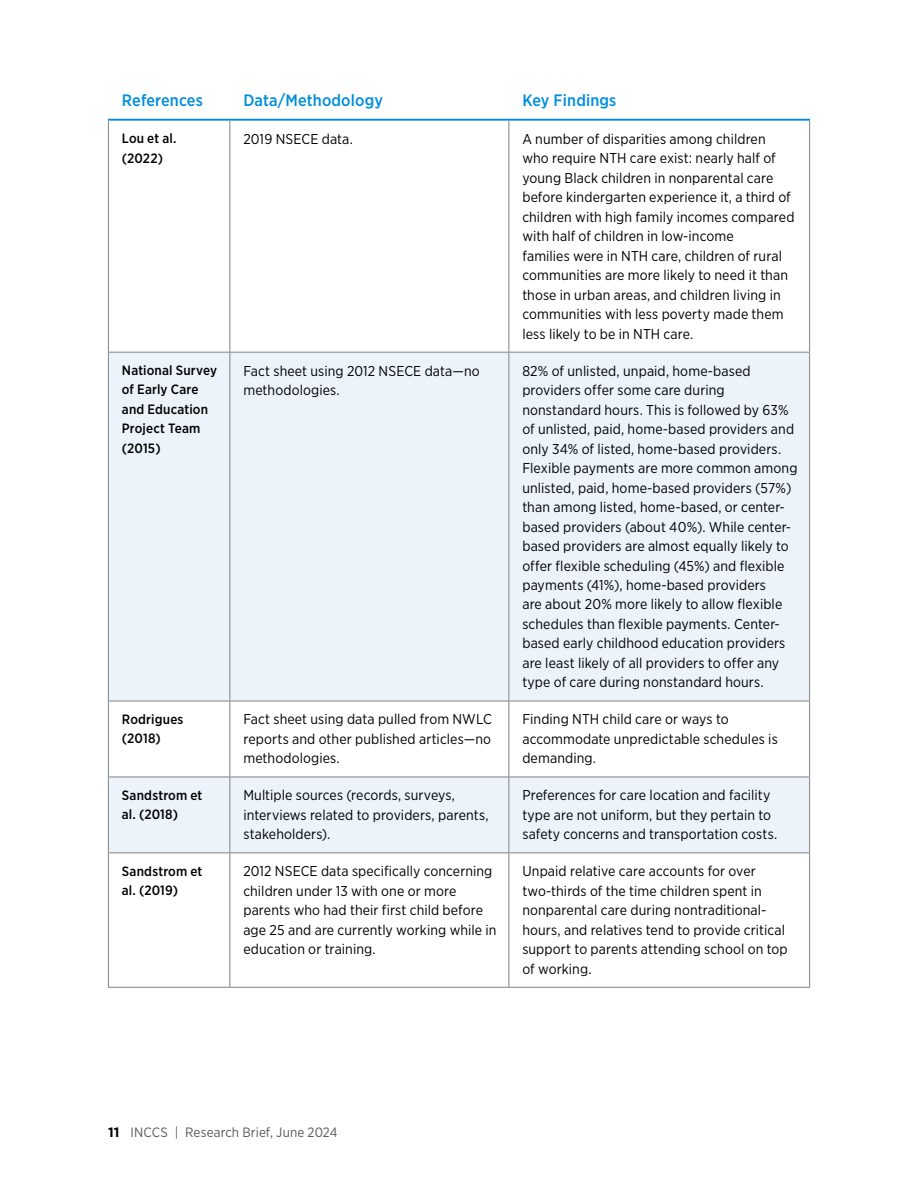
<style>
.page{position:relative;width:918px;height:1188px;background:#fff}
.page>*{position:absolute;margin:0;border:0;box-sizing:border-box;transform-origin:0 0}
.t1{font:500 16.5px "Gotham Narrow";letter-spacing:.01em;color:#008edc}
.t2{font:14.25px/19.5px "Gotham Narrow";letter-spacing:.005em;color:#000}
.t3{font:500 13.5px/19.5px "Gotham Narrow";letter-spacing:.015em;color:#000}
.t4{font:13.5px "Gotham Narrow";letter-spacing:.01em;color:#58595b}
.s1{font-family:"Gotham";font-weight:700;color:#000}
</style>
<div class="page">
<svg style="left:109px;top:353px;width:700px;height:499px;background:#eef4fa"></svg>
<hr style="left:108px;top:121px;width:1px;height:231px;background:#808285">
<hr style="left:230px;top:121px;width:1px;height:231px;background:#808285">
<hr style="left:508px;top:121px;width:1px;height:231px;background:#808285">
<hr style="left:809px;top:121px;width:1px;height:231px;background:#808285">
<hr style="left:108px;top:352px;width:122px;height:1px;background:#808285">
<hr style="left:108px;top:353px;width:1px;height:348px;background:#808285">
<hr style="left:230px;top:352px;width:279px;height:1px;background:#808285">
<hr style="left:230px;top:353px;width:1px;height:348px;background:#808285">
<hr style="left:509px;top:352px;width:301px;height:1px;background:#808285">
<hr style="left:508px;top:353px;width:1px;height:348px;background:#808285">
<hr style="left:809px;top:353px;width:1px;height:348px;background:#808285">
<hr style="left:108px;top:701px;width:122px;height:1px;background:#808285">
<hr style="left:108px;top:701px;width:1px;height:76px;background:#808285">
<hr style="left:230px;top:701px;width:279px;height:1px;background:#808285">
<hr style="left:230px;top:701px;width:1px;height:76px;background:#808285">
<hr style="left:509px;top:701px;width:301px;height:1px;background:#808285">
<hr style="left:508px;top:701px;width:1px;height:76px;background:#808285">
<hr style="left:809px;top:701px;width:1px;height:76px;background:#808285">
<hr style="left:108px;top:777px;width:122px;height:1px;background:#808285">
<hr style="left:108px;top:777px;width:1px;height:75px;background:#808285">
<hr style="left:230px;top:777px;width:279px;height:1px;background:#808285">
<hr style="left:230px;top:777px;width:1px;height:75px;background:#808285">
<hr style="left:509px;top:777px;width:301px;height:1px;background:#808285">
<hr style="left:508px;top:777px;width:1px;height:75px;background:#808285">
<hr style="left:809px;top:777px;width:1px;height:75px;background:#808285">
<hr style="left:108px;top:852px;width:122px;height:1px;background:#808285">
<hr style="left:108px;top:853px;width:1px;height:134px;background:#808285">
<hr style="left:230px;top:852px;width:279px;height:1px;background:#808285">
<hr style="left:230px;top:853px;width:1px;height:134px;background:#808285">
<hr style="left:509px;top:852px;width:301px;height:1px;background:#808285">
<hr style="left:508px;top:853px;width:1px;height:134px;background:#808285">
<hr style="left:809px;top:853px;width:1px;height:134px;background:#808285">
<hr style="left:108px;top:987px;width:122px;height:1px;background:#808285">
<hr style="left:230px;top:987px;width:279px;height:1px;background:#808285">
<hr style="left:509px;top:987px;width:301px;height:1px;background:#808285">
<hr style="left:108px;top:119px;width:122px;height:2px;background:#008edc">
<hr style="left:230px;top:119px;width:279px;height:2px;background:#008edc">
<hr style="left:509px;top:119px;width:301px;height:2px;background:#008edc">
<p class="t1" style="left:122px;top:90px;width:83px">References</p>
<p class="t1" style="left:243px;top:90px;width:141px">Data/Methodology</p>
<p class="t1" style="left:522px;top:90px;width:96px">Key Findings</p>
<p class="t3" style="left:122px;top:128px;width:56px">Lou et al. (2022)</p>
<p class="t2" style="left:243px;top:129px;width:111px">2019 NSECE data.</p>
<p class="t2" style="left:522px;top:129px;width:274px">A number of disparities among children who require NTH care exist: nearly half of young Black children in nonparental care before kindergarten experience it, a third of children with high family incomes compared with half of children in low-income<br>families were in NTH care, children of rural communities are more likely to need it than those in urban areas, and children living in communities with less poverty made them less likely to be in NTH care.</p>
<p class="t3" style="left:122px;top:360px;width:97px">National Survey of Early Care and Education<br>Project Team (2015)</p>
<p class="t2" style="left:243px;top:361px;width:238px">Fact sheet using 2012 NSECE data—no methodologies.</p>
<p class="t2" style="left:522px;top:361px;width:277px">82% of unlisted, unpaid, home-based providers offer some care during nonstandard hours. This is followed by 63% of unlisted, paid, home-based providers and only 34% of listed, home-based providers.<br>Flexible payments are more common among unlisted, paid, home-based providers (57%) than among listed, home-based, or center&shy;based providers (about 40%). While center&shy;based providers are almost equally likely to offer flexible scheduling (45%) and flexible payments (41%), home-based providers<br>are about 20% more likely to allow flexible schedules than flexible payments. Center&shy;based early childhood education providers are least likely of all providers to offer any type of care during nonstandard hours.</p>
<p class="t3" style="left:122px;top:709px;width:63px">Rodrigues (2018)</p>
<p class="t2" style="left:243px;top:709px;width:250px;text-align:justify">Fact sheet using data pulled from NWLC reports and other published articles—no methodologies.</p>
<p class="t2" style="left:522px;top:709px;width:257px">Finding NTH child care or ways to accommodate unpredictable schedules is demanding.</p>
<p class="t3" style="left:122px;top:785px;width:82px">Sandstrom et al. (2018)</p>
<p class="t2" style="left:243px;top:785px;width:247px">Multiple sources (records, surveys, interviews related to providers, parents, stakeholders).</p>
<p class="t2" style="left:522px;top:785px;width:257px">Preferences for care location and facility type are not uniform, but they pertain to safety concerns and transportation costs.</p>
<p class="t3" style="left:122px;top:861px;width:82px">Sandstrom et al. (2019)</p>
<p class="t2" style="left:243px;top:861px;width:255px">2012 NSECE data specifically concerning children under 13 with one or more parents who had their first child before age 25 and are currently working while in education or training.</p>
<p class="t2" style="left:522px;top:861px;width:267px">Unpaid relative care accounts for over two-thirds of the time children spent in nonparental care during nontraditional&shy;hours, and relatives tend to provide critical support to parents attending school on top of working.</p>
<p class="t4" style="left:108px;top:1124px;width:231px"><span class="s1">11</span> INCCS | Research Brief, June 2024</p>
</div>
